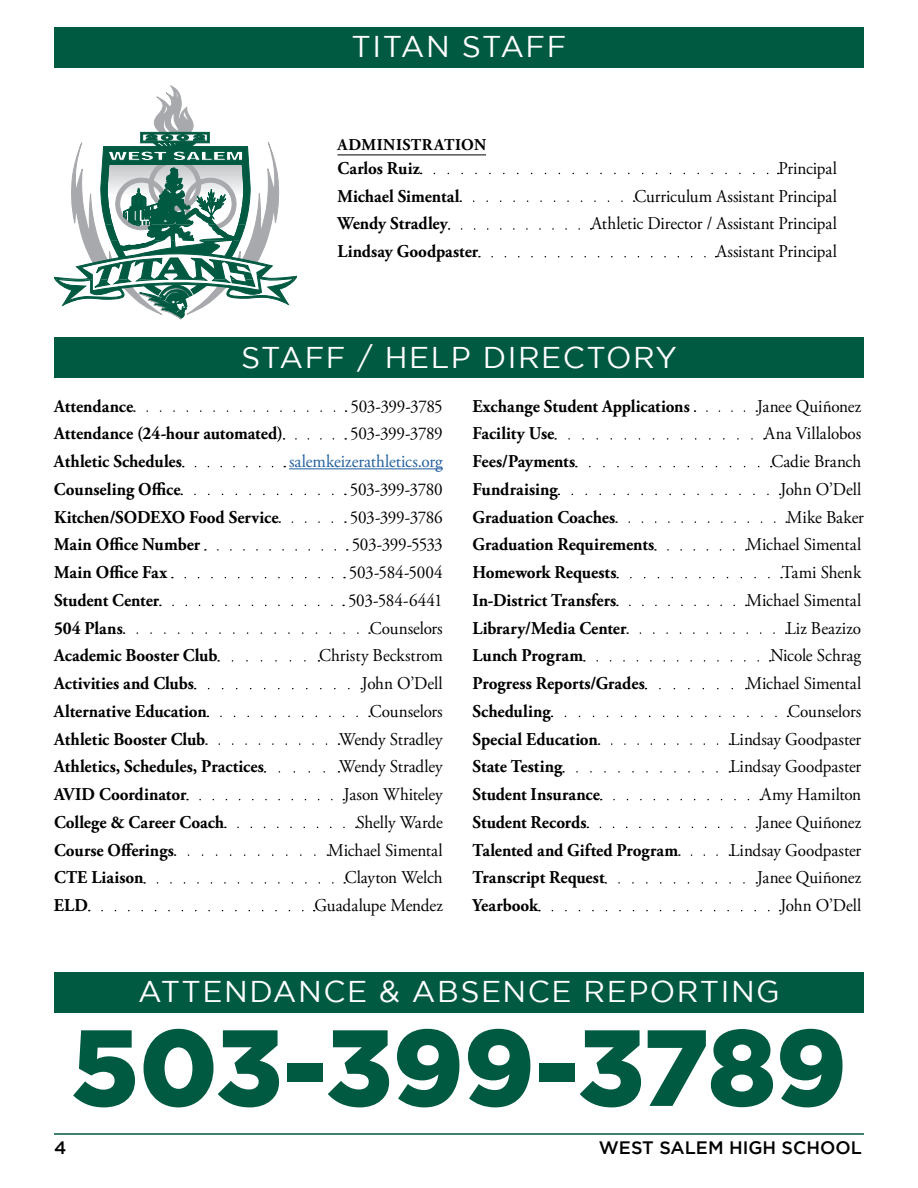
<style>
.page{position:relative;width:918px;height:1188px;background:#fff}
.page>*{position:absolute;margin:0;border:0;box-sizing:border-box;transform-origin:0 0}
.t1{font:900 108px "Gotham";letter-spacing:-.005em;color:#005941}
.Header_H2{font:30px "Gotham";letter-spacing:.05em;color:#fff}
.Leader{font:700 18px "Adobe Garamond Pro";color:#000;scale:.95 1}
.Leader-2{font:18px "Adobe Garamond Pro";letter-spacing:-.005em;color:#000;scale:.95 1}
.Leader__administration{font:18px "Adobe Garamond Pro";letter-spacing:-.005em;color:#000;scale:.95 1}
.Leader__administration-2{font:700 18px "Adobe Garamond Pro";color:#000;scale:.95 1}
.Leader-3{font:18px "Adobe Garamond Pro";letter-spacing:-.025em;color:#000;scale:.95 1}
.Leader-4{font:18px "Adobe Garamond Pro";letter-spacing:-.005em;color:#215e9e;scale:.95 1}
.t2{font:500 18px "Gotham";color:#000}
.Leader-5{font:18px "Adobe Garamond Pro";letter-spacing:-.03em;color:#000;scale:.95 1}
.Leader-6{font:18px "Adobe Garamond Pro";letter-spacing:-.035em;color:#000;scale:.95 1}
.TOC_SUBHEAD_2{font:700 16.5px "Adobe Garamond Pro";letter-spacing:.035em;color:#000}
</style>
<div class="page">
<hr style="left:54px;top:1133px;width:810px;height:2px;background:#005941">
<div style="left:54px;top:27px;width:810px;height:41px;background:#005941"></div>
<svg style="left:140px;top:86px;width:70px;height:233px"></svg>
<svg style="left:54px;top:132px;width:243px;height:186px"></svg>
<hr style="left:338px;top:155px;width:148px;height:1px;background:#000">
<svg style="left:434px;top:173px;width:335px;height:1px"></svg>
<svg style="left:474px;top:200px;width:149px;height:2px"></svg>
<svg style="left:462px;top:228px;width:118px;height:2px"></svg>
<svg style="left:492px;top:256px;width:214px;height:1px"></svg>
<div style="left:54px;top:338px;width:810px;height:40px;background:#005941"></div>
<svg style="left:147px;top:410px;width:189px;height:2px"></svg>
<svg style="left:296px;top:438px;width:39px;height:2px"></svg>
<svg style="left:195px;top:466px;width:79px;height:1px"></svg>
<hr style="left:289px;top:468px;width:154px;height:1px;background:#215e9e">
<svg style="left:195px;top:494px;width:139px;height:1px"></svg>
<svg style="left:292px;top:521px;width:41px;height:2px"></svg>
<svg style="left:218px;top:549px;width:118px;height:2px"></svg>
<svg style="left:185px;top:577px;width:149px;height:1px"></svg>
<svg style="left:173px;top:605px;width:160px;height:1px"></svg>
<svg style="left:137px;top:632px;width:222px;height:2px"></svg>
<svg style="left:232px;top:660px;width:74px;height:2px"></svg>
<svg style="left:209px;top:688px;width:141px;height:1px"></svg>
<svg style="left:221px;top:716px;width:137px;height:1px"></svg>
<svg style="left:219px;top:743px;width:109px;height:2px"></svg>
<svg style="left:279px;top:771px;width:46px;height:2px"></svg>
<svg style="left:200px;top:799px;width:133px;height:1px"></svg>
<svg style="left:238px;top:827px;width:107px;height:1px"></svg>
<svg style="left:188px;top:854px;width:128px;height:2px"></svg>
<svg style="left:157px;top:882px;width:177px;height:2px"></svg>
<svg style="left:102px;top:910px;width:202px;height:1px"></svg>
<svg style="left:707px;top:410px;width:39px;height:2px"></svg>
<svg style="left:569px;top:438px;width:184px;height:2px"></svg>
<svg style="left:590px;top:466px;width:170px;height:1px"></svg>
<svg style="left:572px;top:494px;width:197px;height:1px"></svg>
<svg style="left:629px;top:521px;width:147px;height:2px"></svg>
<svg style="left:668px;top:549px;width:67px;height:2px"></svg>
<svg style="left:631px;top:577px;width:139px;height:1px"></svg>
<svg style="left:630px;top:605px;width:105px;height:1px"></svg>
<svg style="left:640px;top:632px;width:135px;height:2px"></svg>
<svg style="left:597px;top:660px;width:162px;height:2px"></svg>
<svg style="left:660px;top:688px;width:73px;height:1px"></svg>
<svg style="left:565px;top:716px;width:212px;height:1px"></svg>
<svg style="left:612px;top:743px;width:107px;height:2px"></svg>
<svg style="left:577px;top:771px;width:141px;height:2px"></svg>
<svg style="left:614px;top:799px;width:136px;height:1px"></svg>
<svg style="left:600px;top:827px;width:146px;height:1px"></svg>
<svg style="left:691px;top:854px;width:27px;height:2px"></svg>
<svg style="left:619px;top:882px;width:126px;height:2px"></svg>
<svg style="left:552px;top:910px;width:218px;height:1px"></svg>
<div style="left:54px;top:972px;width:810px;height:40px;background:#005941"></div>
<h2 class="Header_H2" style="left:352px;top:30px;width:216px">TITAN STAFF</h2>
<p class="TOC_SUBHEAD_2" style="left:338px;top:135px;width:150px">ADMINISTRATION</p>
<p class="Leader__administration-2" style="left:338px;top:158px;width:88px">Carlos Ruiz</p>
<p class="Leader__administration" style="left:778px;top:157px;width:63px">Principal</p>
<p class="Leader__administration-2" style="left:338px;top:185px;width:130px">Michael Simental</p>
<p class="Leader__administration" style="left:634px;top:185px;width:215px">Curriculum Assistant Principal</p>
<p class="Leader__administration-2" style="left:337px;top:213px;width:118px">Wendy Stradley</p>
<p class="Leader__administration" style="left:591px;top:213px;width:260px">Athletic Director / Assistant Principal</p>
<p class="Leader__administration-2" style="left:338px;top:241px;width:150px">Lindsay Goodpaster</p>
<p class="Leader__administration" style="left:716px;top:241px;width:128px">Assistant Principal</p>
<h2 class="Header_H2" style="left:241px;top:341px;width:437px">STAFF / HELP DIRECTORY</h2>
<p class="Leader" style="left:54px;top:395px;width:85px">Attendance</p>
<p class="Leader-5" style="left:350px;top:395px;width:99px">503-399-3785</p>
<p class="Leader" style="left:54px;top:423px;width:242px">Attendance (24-hour automated)</p>
<p class="Leader-3" style="left:350px;top:423px;width:99px">503-399-3789</p>
<p class="Leader" style="left:54px;top:451px;width:136px">Athletic Schedules</p>
<p class="Leader-4" style="left:289px;top:451px;width:163px">salemkeizerathletics.org</p>
<p class="Leader" style="left:54px;top:479px;width:135px">Counseling Office</p>
<p class="Leader-3" style="left:350px;top:478px;width:99px">503-399-3780</p>
<p class="Leader" style="left:54px;top:506px;width:238px">Kitchen/SODEXO Food Service</p>
<p class="Leader-3" style="left:350px;top:506px;width:99px">503-399-3786</p>
<p class="Leader" style="left:54px;top:534px;width:155px">Main Office Number</p>
<p class="Leader-6" style="left:352px;top:534px;width:97px">503-399-5533</p>
<p class="Leader" style="left:54px;top:562px;width:121px">Main Office Fax</p>
<p class="Leader-2" style="left:349px;top:562px;width:100px">503-584-5004</p>
<p class="Leader" style="left:54px;top:590px;width:112px">Student Center</p>
<p class="Leader-2" style="left:348px;top:589px;width:101px">503-584-6441</p>
<p class="Leader" style="left:54px;top:617px;width:74px">504 Plans</p>
<p class="Leader-2" style="left:370px;top:617px;width:78px">Counselors</p>
<p class="Leader" style="left:54px;top:645px;width:174px">Academic Booster Club</p>
<p class="Leader-2" style="left:319px;top:645px;width:132px">Christy Beckstrom</p>
<p class="Leader" style="left:54px;top:673px;width:149px">Activities and Clubs</p>
<p class="Leader-2" style="left:362px;top:673px;width:87px">John O’Dell</p>
<p class="Leader" style="left:54px;top:701px;width:162px">Alternative Education</p>
<p class="Leader-2" style="left:370px;top:700px;width:78px">Counselors</p>
<p class="Leader" style="left:54px;top:728px;width:161px">Athletic Booster Club</p>
<p class="Leader-2" style="left:339px;top:728px;width:111px">Wendy Stradley</p>
<p class="Leader" style="left:54px;top:756px;width:222px">Athletics, Schedules, Practices</p>
<p class="Leader-2" style="left:339px;top:756px;width:111px">Wendy Stradley</p>
<p class="Leader" style="left:54px;top:784px;width:141px">AVID Coordinator</p>
<p class="Leader-2" style="left:344px;top:784px;width:106px">Jason Whiteley</p>
<p class="Leader" style="left:54px;top:812px;width:181px">College &amp; Career Coach</p>
<p class="Leader-2" style="left:357px;top:811px;width:92px">Shelly Warde</p>
<p class="Leader" style="left:54px;top:839px;width:128px">Course Offerings</p>
<p class="Leader-2" style="left:328px;top:839px;width:122px">Michael Simental</p>
<p class="Leader" style="left:54px;top:867px;width:96px">CTE Liaison</p>
<p class="Leader-2" style="left:345px;top:867px;width:105px">Clayton Welch</p>
<p class="Leader" style="left:54px;top:895px;width:37px">ELD</p>
<p class="Leader-2" style="left:314px;top:895px;width:137px">Guadalupe Mendez</p>
<p class="Leader" style="left:472px;top:395px;width:230px">Exchange Student Applications</p>
<p class="Leader-2" style="left:757px;top:395px;width:111px">Janee Quiñonez</p>
<p class="Leader" style="left:473px;top:423px;width:88px">Facility Use</p>
<p class="Leader-2" style="left:765px;top:423px;width:103px">Ana Villalobos</p>
<p class="Leader" style="left:473px;top:451px;width:110px">Fees/Payments</p>
<p class="Leader-2" style="left:771px;top:451px;width:96px">Cadie Branch</p>
<p class="Leader" style="left:473px;top:479px;width:91px">Fundraising</p>
<p class="Leader-2" style="left:780px;top:478px;width:87px">John O’Dell</p>
<p class="Leader" style="left:472px;top:506px;width:152px">Graduation Coaches</p>
<p class="Leader-2" style="left:787px;top:506px;width:83px">Mike Baker</p>
<p class="Leader" style="left:473px;top:534px;width:193px">Graduation Requirements</p>
<p class="Leader-2" style="left:747px;top:534px;width:122px">Michael Simental</p>
<p class="Leader" style="left:473px;top:562px;width:153px">Homework Requests</p>
<p class="Leader-2" style="left:782px;top:562px;width:85px">Tami Shenk</p>
<p class="Leader" style="left:473px;top:590px;width:153px">In-District Transfers</p>
<p class="Leader-2" style="left:747px;top:589px;width:122px">Michael Simental</p>
<p class="Leader" style="left:473px;top:617px;width:164px">Library/Media Center</p>
<p class="Leader-2" style="left:786px;top:617px;width:80px">Liz Beazizo</p>
<p class="Leader" style="left:473px;top:645px;width:118px">Lunch Program</p>
<p class="Leader-2" style="left:770px;top:645px;width:97px">Nicole Schrag</p>
<p class="Leader" style="left:472px;top:673px;width:183px">Progress Reports/Grades</p>
<p class="Leader-2" style="left:747px;top:673px;width:122px">Michael Simental</p>
<p class="Leader" style="left:473px;top:701px;width:84px">Scheduling</p>
<p class="Leader-2" style="left:788px;top:700px;width:78px">Counselors</p>
<p class="Leader" style="left:473px;top:728px;width:134px">Special Education</p>
<p class="Leader-2" style="left:730px;top:728px;width:140px">Lindsay Goodpaster</p>
<p class="Leader" style="left:472px;top:756px;width:96px">State Testing</p>
<p class="Leader-2" style="left:730px;top:756px;width:140px">Lindsay Goodpaster</p>
<p class="Leader" style="left:472px;top:784px;width:136px">Student Insurance</p>
<p class="Leader-2" style="left:761px;top:784px;width:107px">Amy Hamilton</p>
<p class="Leader" style="left:473px;top:812px;width:122px">Student Records</p>
<p class="Leader-2" style="left:757px;top:811px;width:111px">Janee Quiñonez</p>
<p class="Leader" style="left:473px;top:839px;width:218px">Talented and Gifted Program</p>
<p class="Leader-2" style="left:730px;top:839px;width:140px">Lindsay Goodpaster</p>
<p class="Leader" style="left:472px;top:867px;width:141px">Transcript Request</p>
<p class="Leader-2" style="left:757px;top:867px;width:111px">Janee Quiñonez</p>
<p class="Leader" style="left:473px;top:895px;width:71px">Yearbook</p>
<p class="Leader-2" style="left:780px;top:895px;width:87px">John O’Dell</p>
<h2 class="Header_H2" style="left:138px;top:975px;width:643px">ATTENDANCE &amp; ABSENCE REPORTING</h2>
<p class="t1" style="left:71px;top:1005px;width:777px">503-399-3789</p>
<p class="t2" style="left:54px;top:1137px;width:14px">4</p>
<p class="t2" style="left:599px;top:1137px;width:264px">WEST SALEM HIGH SCHOOL</p>
</div>
